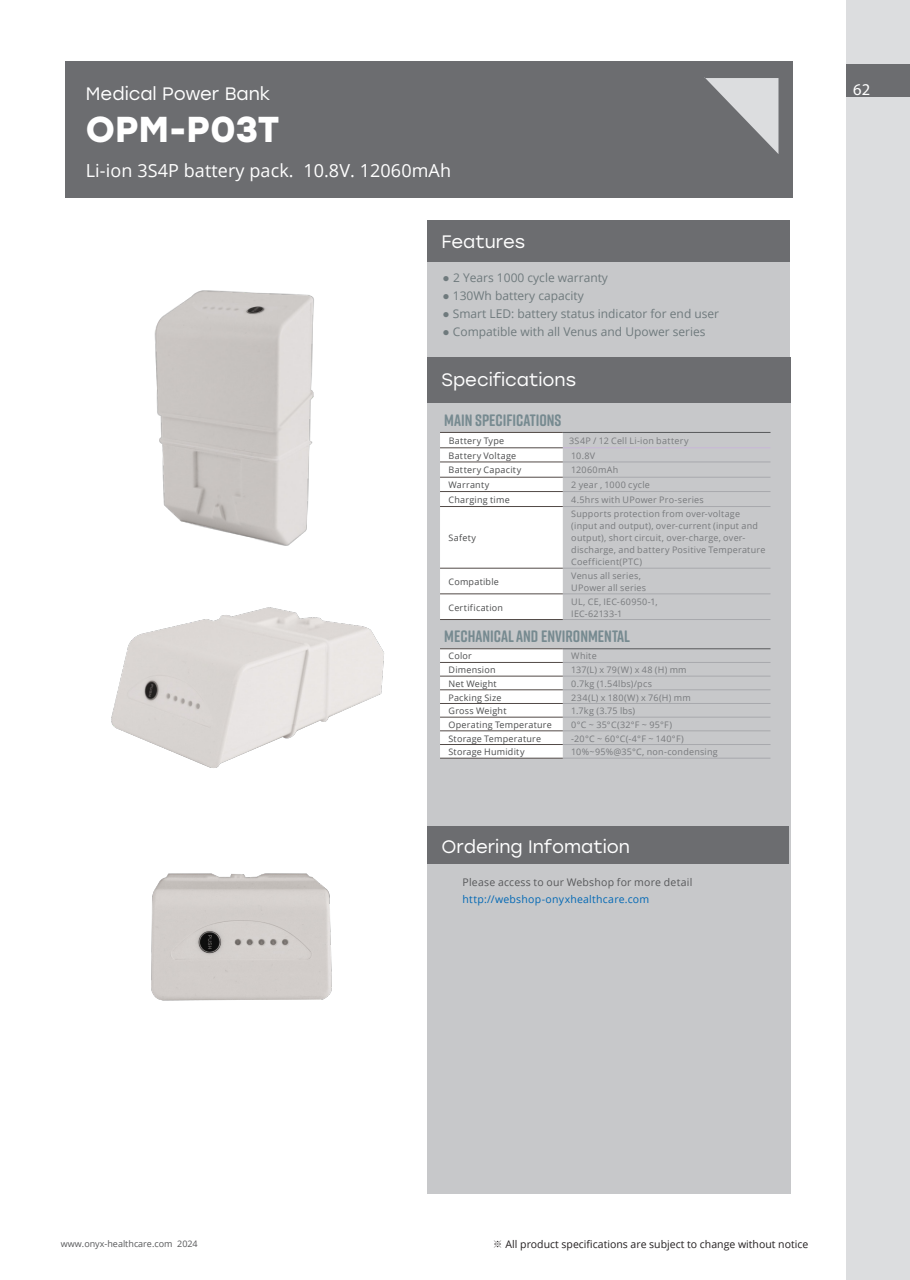
<style>
.page{position:relative;width:910px;height:1280px;background:#fff}
.page>*{position:absolute;margin:0;border:0;box-sizing:border-box;transform-origin:0 0}
._01_大標題{font:700 36px "Stolzl";color:#fff}
._01_title{font:18px "Stolzl";color:#fff}
.次標題{font:18px "Open Sans";letter-spacing:.005em;color:#fff}
._01_系列標題{font:18px "Stolzl";color:#fff}
._01-2_title{font:700 16.5px "Rift Soft";color:#768a90}
.t1{font:16.5px "Myriad Pro";color:#fff}
._04_features{font:12px "Open Sans";color:#6f7a7d}
.t2{font:10.5px "Open Sans";color:#231f20}
.ordering_optional_content{font:10.5px "Open Sans";letter-spacing:.02em;color:#57585a}
.ordering_optional_content-2{font:10.5px "Open Sans";letter-spacing:.02em;color:#0168b5}
.table_content{font:9px/12px "Open Sans";letter-spacing:.025em;color:#787a7d}
.table_head_content{font:9px "Open Sans";letter-spacing:.025em;color:#4a4b4c}
.t3{font:9px "Open Sans";color:#57585a}
.s1{font-family:"Arial"}
.s2{font-family:"Adobe Ming Std";font-weight:300}
</style>
<div class="page">
<div style="left:846px;top:0;width:64px;height:1280px;background:#dcdddf"></div>
<div style="left:846px;top:64px;width:64px;height:33px;background:#6c6d70"></div>
<div style="left:66px;top:62px;width:727px;height:136px;background:#6c6d70"></div>
<svg style="left:704px;top:77px;width:74px;height:77px"></svg>
<div style="left:427px;top:357px;width:364px;height:837px;background:#c7c8ca"></div>
<div style="left:427px;top:357px;width:364px;height:45px;background:#6c6d70"></div>
<div style="left:427px;top:826px;width:362px;height:38px;background:#6c6d70"></div>
<div style="left:427px;top:228px;width:362px;height:129px;background:#c7c8ca"></div>
<div style="left:427px;top:221px;width:362px;height:41px;background:#6c6d70"></div>
<svg style="left:440px;top:433px;width:123px;height:324px;background:#f7f7f7"></svg>
<hr style="left:563px;top:448px;width:207px;height:1px;background:#c7b6d8">
<hr style="left:563px;top:432px;width:207px;height:1px;background:#57585a">
<hr style="left:563px;top:462px;width:207px;height:1px;background:#a8a9ad">
<hr style="left:563px;top:477px;width:207px;height:1px;background:#a8a9ad">
<hr style="left:563px;top:491px;width:207px;height:1px;background:#a8a9ad">
<hr style="left:563px;top:506px;width:207px;height:1px;background:#a8a9ad">
<hr style="left:563px;top:568px;width:207px;height:1px;background:#a8a9ad">
<hr style="left:563px;top:594px;width:207px;height:1px;background:#a8a9ad">
<hr style="left:563px;top:619px;width:207px;height:1px;background:#a8a9ad">
<hr style="left:563px;top:648px;width:207px;height:1px;background:#57585a">
<hr style="left:563px;top:662px;width:207px;height:1px;background:#a8a9ad">
<hr style="left:563px;top:676px;width:207px;height:1px;background:#a8a9ad">
<hr style="left:563px;top:689px;width:207px;height:1px;background:#a8a9ad">
<hr style="left:563px;top:703px;width:207px;height:1px;background:#a8a9ad">
<hr style="left:563px;top:717px;width:207px;height:1px;background:#a8a9ad">
<hr style="left:563px;top:731px;width:207px;height:1px;background:#a8a9ad">
<hr style="left:563px;top:744px;width:207px;height:1px;background:#a8a9ad">
<hr style="left:563px;top:758px;width:207px;height:1px;background:#a8a9ad">
<hr style="left:440px;top:432px;width:123px;height:1px;background:#524a47">
<hr style="left:440px;top:448px;width:123px;height:1px;background:#524a47">
<hr style="left:440px;top:462px;width:123px;height:1px;background:#524a47">
<hr style="left:440px;top:477px;width:123px;height:1px;background:#524a47">
<hr style="left:440px;top:491px;width:123px;height:1px;background:#524a47">
<hr style="left:440px;top:506px;width:123px;height:1px;background:#524a47">
<hr style="left:440px;top:568px;width:123px;height:1px;background:#524a47">
<hr style="left:440px;top:594px;width:123px;height:1px;background:#524a47">
<hr style="left:440px;top:619px;width:123px;height:1px;background:#524a47">
<hr style="left:440px;top:648px;width:123px;height:1px;background:#524a47">
<hr style="left:440px;top:662px;width:123px;height:1px;background:#524a47">
<hr style="left:440px;top:676px;width:123px;height:1px;background:#524a47">
<hr style="left:440px;top:689px;width:123px;height:1px;background:#524a47">
<hr style="left:440px;top:703px;width:123px;height:1px;background:#524a47">
<hr style="left:440px;top:717px;width:123px;height:1px;background:#524a47">
<hr style="left:440px;top:731px;width:123px;height:1px;background:#524a47">
<hr style="left:440px;top:744px;width:123px;height:1px;background:#524a47">
<hr style="left:440px;top:758px;width:123px;height:1px;background:#524a47">
<img style="left:154px;top:290px;width:160px;height:256px">
<img style="left:111px;top:607px;width:273px;height:161px">
<img style="left:151px;top:873px;width:181px;height:128px">
<p class="_01_系列標題" style="left:86px;top:81px;width:186px">Medical Power Bank</p>
<p class="_01_大標題" style="left:86px;top:104px;width:195px">OPM-P03T</p>
<p class="次標題" style="left:86px;top:158px;width:367px">Li-ion 3S4P battery pack. 10.8V. 12060mAh</p>
<p class="_01_title" style="left:441px;top:229px;width:85px">Features</p>
<p class="_04_features" style="left:442px;top:270px;width:167px"><span class="s1">●</span> 2 Years 1000 cycle warranty</p>
<p class="_04_features" style="left:442px;top:287px;width:143px"><span class="s1">●</span> 130Wh battery capacity</p>
<p class="_04_features" style="left:442px;top:305px;width:278px"><span class="s1">●</span> Smart LED: battery status indicator for end user</p>
<p class="_04_features" style="left:442px;top:323px;width:265px"><span class="s1">●</span> Compatible with all Venus and Upower series</p>
<p class="_01_title" style="left:441px;top:367px;width:136px">Specifications</p>
<p class="_01-2_title" style="left:444px;top:408px;width:119px">MAIN SPECIFICATIONS</p>
<p class="table_head_content" style="left:449px;top:435px;width:57px">Battery Type</p>
<p class="table_content" style="left:569px;top:435px;width:121px">3S4P / 12 Cell Li-ion battery</p>
<p class="table_head_content" style="left:448px;top:449px;width:69px">Battery Voltage</p>
<p class="table_content" style="left:571px;top:449px;width:25px">10.8V</p>
<p class="table_head_content" style="left:448px;top:464px;width:74px">Battery Capacity</p>
<p class="table_content" style="left:571px;top:464px;width:49px">12060mAh</p>
<p class="table_head_content" style="left:448px;top:479px;width:42px">Warranty</p>
<p class="table_content" style="left:571px;top:479px;width:80px">2 year , 1000 cycle</p>
<p class="table_head_content" style="left:448px;top:493px;width:63px">Charging time</p>
<p class="table_content" style="left:571px;top:493px;width:134px">4.5hrs with UPower Pro-series</p>
<p class="table_head_content" style="left:448px;top:532px;width:29px">Safety</p>
<p class="table_content" style="left:571px;top:508px;width:196px">Supports protection from over-voltage (input and output), over-current (input and output), short circuit, over-charge, over&shy;discharge, and battery Positive Temperature Coefficient(PTC)</p>
<p class="table_head_content" style="left:448px;top:575px;width:52px">Compatible</p>
<p class="table_content" style="left:571px;top:569px;width:71px">Venus all series,</p>
<p class="table_content" style="left:571px;top:581px;width:76px">UPower all series</p>
<p class="table_content" style="left:571px;top:595px;width:88px">UL, CE, IEC-60950-1,</p>
<p class="table_content" style="left:571px;top:607px;width:53px">IEC-62133-1</p>
<p class="_01-2_title" style="left:444px;top:624px;width:187px">MECHANICAL AND ENVIRONMENTAL</p>
<p class="table_head_content" style="left:448px;top:650px;width:25px">Color</p>
<p class="table_content" style="left:571px;top:650px;width:27px">White</p>
<p class="table_head_content" style="left:448px;top:664px;width:49px">Dimension</p>
<p class="table_content" style="left:571px;top:664px;width:117px">137(L) x 79(W) x 48 (H) mm</p>
<p class="table_head_content" style="left:448px;top:677px;width:50px">Net Weight</p>
<p class="table_content" style="left:571px;top:677px;width:82px">0.7kg (1.54lbs)/pcs</p>
<p class="table_head_content" style="left:448px;top:691px;width:54px">Packing Size</p>
<p class="table_content" style="left:571px;top:691px;width:121px">234(L) x 180(W) x 76(H) mm</p>
<p class="table_head_content" style="left:448px;top:705px;width:59px">Gross Weight</p>
<p class="table_content" style="left:571px;top:705px;width:65px">1.7kg (3.75 lbs)</p>
<p class="table_head_content" style="left:448px;top:718px;width:105px">Operating Temperature</p>
<p class="table_content" style="left:571px;top:718px;width:102px">0°C ~ 35°C(32°F ~ 95°F)</p>
<p class="table_head_content" style="left:448px;top:732px;width:94px">Storage Temperature</p>
<p class="table_content" style="left:571px;top:732px;width:114px">-20°C ~ 60°C(-4°F ~ 140°F)</p>
<p class="table_head_content" style="left:448px;top:746px;width:78px">Storage Humidity</p>
<p class="table_content" style="left:571px;top:746px;width:148px">10%~95%@35°C, non-condensing</p>
<p class="table_head_content" style="left:448px;top:601px;width:56px">Certification</p>
<p class="_01_title" style="left:441px;top:834px;width:190px">Ordering Infomation</p>
<p class="ordering_optional_content" style="left:463px;top:875px;width:231px">Please access to our Webshop for more detail</p>
<p class="ordering_optional_content-2" style="left:463px;top:892px;width:188px">http://webshop-onyxhealthcare.com</p>
<h3 class="t1" style="left:853px;top:79px;width:18px">62</h3>
<p class="t3" style="left:61px;top:1237px;width:138px">www.onyx-healthcare.com 2024</p>
<p class="t2" style="left:492px;top:1236px;width:317px"><span class="s2">※</span> All product specifications are subject to change without notice</p>
</div>
